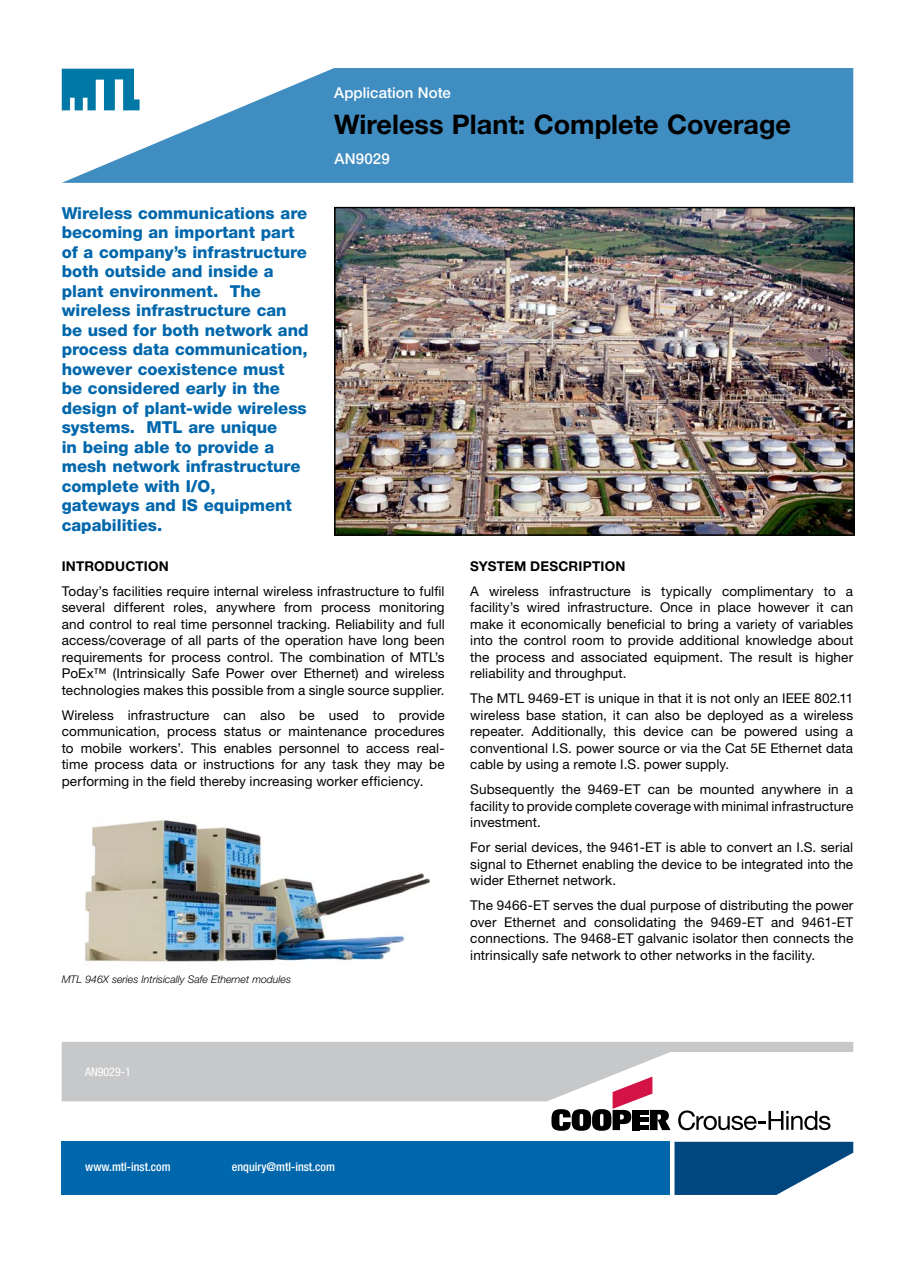
<style>
.page{position:relative;width:915px;height:1263px;background:#fff}
.page>*{position:absolute;margin:0;border:0;box-sizing:border-box;transform-origin:0 0}
.t1{font:700 27px "Helvetica Neue LT Pro";color:#000}
.t2{font:800 16.5px/19.5px "Helvetica Neue LT Pro";color:#0067ac}
.t3{font:500 15px "Helvetica Neue LT Pro";letter-spacing:.005em;color:#fff}
.t4{font:15px "Helvetica Neue LT Pro";letter-spacing:.005em;color:#fff}
.t5{font:13.5px/16.5px "Helvetica Neue LT Pro";letter-spacing:.01em;color:#000;text-align:justify}
.t6{font:700 13.5px "Helvetica Neue LT Pro";letter-spacing:.015em;color:#000}
.t7{font:500 condensed 12px "Helvetica Neue LT Pro";color:#fff}
.t8{font:condensed 12px "Helvetica Neue LT Pro";color:#fff}
.t9{font:italic 300 10.5px "Helvetica Neue LT Pro";color:#000}
</style>
<div class="page">
<svg style="left:62px;top:68px;width:791px;height:115px;background:#5b9dca"></svg>
<svg style="left:674px;top:1142px;width:179px;height:53px"></svg>
<svg style="left:551px;top:1101px;width:119px;height:30px"></svg>
<svg style="left:678px;top:1110px;width:152px;height:20px"></svg>
<div style="left:62px;top:1142px;width:608px;height:53px;background:#0067ac"></div>
<svg style="left:62px;top:1042px;width:791px;height:59px;fill:#c7c8ca"></svg>
<svg style="left:62px;top:69px;width:77px;height:41px"></svg>
<img style="left:337px;top:210px;width:514px;height:323px">
<div style="left:334px;top:207px;width:520px;height:329px;border:2px solid #000"></div>
<img style="left:84px;top:819px;width:346px;height:144px">
<p class="t4" style="left:334px;top:77px;width:134px">technical datasheet</p>
<p class="t3" style="left:334px;top:84px;width:118px">Application Note</p>
<h1 class="t1" style="left:334px;top:107px;width:458px">Wireless Plant: Complete Coverage</h1>
<p class="t2" style="left:62px;top:203px;width:248px">Wireless communications are becoming an important part of a company’s infrastructure both outside and inside a plant environment. The wireless infrastructure can be used for both network and process data communication, however coexistence must be considered early in the design of plant-wide wireless systems. MTL are unique<br>in being able to provide a mesh network infrastructure complete with I/O,<br>gateways and IS equipment capabilities.</p>
<p class="t3" style="left:334px;top:149px;width:57px">AN9029</p>
<p class="t6" style="left:62px;top:558px;width:108px">INTRODUCTION</p>
<p class="t5" style="left:62px;top:583px;width:384px">Today’s facilities require internal wireless infrastructure to fulfil several different roles, anywhere from process monitoring and control to real time personnel tracking. Reliability and full access/coverage of all parts of the operation have long been requirements for process control. The combination of MTL’s PoEx™ (Intrinsically Safe Power over Ethernet) and wireless technologies makes this possible from a single source supplier.</p>
<p class="t5" style="left:62px;top:707px;width:384px">Wireless infrastructure can also be used to provide communication, process status or maintenance procedures to mobile workers’. This enables personnel to access real&shy;time process data or instructions for any task they may be performing in the field thereby increasing worker efficiency.</p>
<p class="t9" style="left:62px;top:973px;width:231px">MTL 946X series Intrisically Safe Ethernet modules</p>
<p class="t6" style="left:470px;top:558px;width:156px">SYSTEM DESCRIPTION</p>
<p class="t5" style="left:470px;top:582px;width:384px">A wireless infrastructure is typically complimentary to a facility’s wired infrastructure. Once in place however it can make it economically beneficial to bring a variety of variables into the control room to provide additional knowledge about the process and associated equipment. The result is higher reliability and throughput.</p>
<p class="t5" style="left:470px;top:690px;width:384px">The MTL 9469-ET is unique in that it is not only an IEEE 802.11 wireless base station, it can also be deployed as a wireless repeater. Additionally, this device can be powered using a conventional I.S. power source or via the Cat 5E Ethernet data cable by using a remote I.S. power supply.</p>
<p class="t5" style="left:470px;top:781px;width:384px">Subsequently the 9469-ET can be mounted anywhere in a facility to provide complete coverage with minimal infrastructure investment.</p>
<p class="t5" style="left:470px;top:839px;width:384px">For serial devices, the 9461-ET is able to convert an I.S. serial signal to Ethernet enabling the device to be integrated into the wider Ethernet network.</p>
<p class="t5" style="left:470px;top:897px;width:384px">The 9466-ET serves the dual purpose of distributing the power over Ethernet and consolidating the 9469-ET and 9461-ET connections. The 9468-ET galvanic isolator then connects the intrinsically safe network to other networks in the facility.</p>
<p class="t8" style="left:85px;top:1064px;width:47px">AN9029-1</p>
<p class="t7" style="left:232px;top:1160px;width:104px">enquiry@mtl-inst.com</p>
<p class="t7" style="left:85px;top:1160px;width:87px">www.mtl-inst.com</p>
<p class="t7" style="left:217px;top:1160px;width:104px">enquiry@mtl-inst.com</p>
</div>
